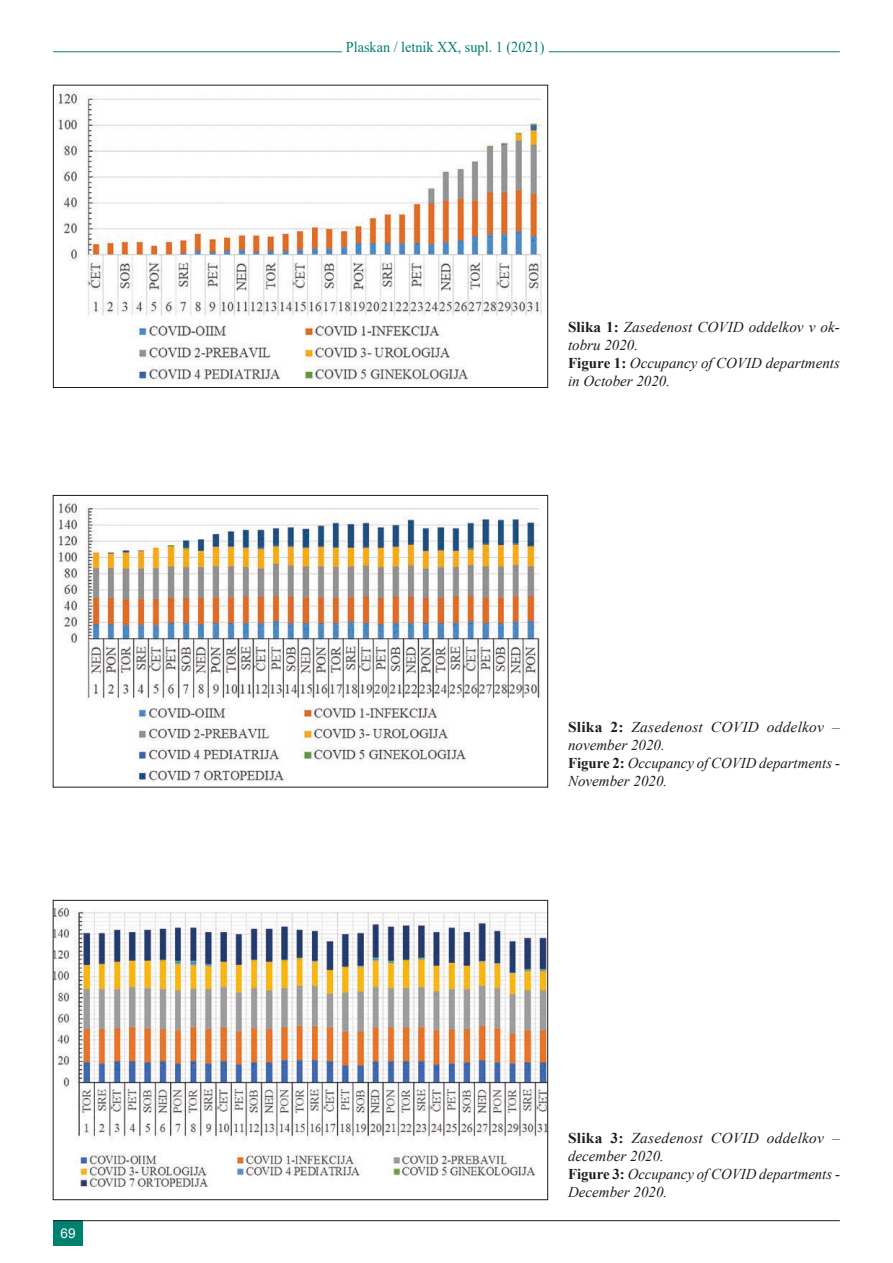
<style>
.page{position:relative;width:893px;height:1263px;background:#fff}
.page>*{position:absolute;margin:0;border:0;box-sizing:border-box;transform-origin:0 0}
.naslov_tabele_slike{font:italic 15px/18px "Times New Roman";color:#1d1d1b}
.t1{font:15px "Times New Roman";color:#00806e;scale:.95 1}
.t2{font:13.5px "Arial";color:#fff}
.s1{font-weight:700;font-style:normal}
</style>
<div class="page">
<img style="left:58px;top:90px;width:484px;height:293px">
<div style="left:53px;top:85px;width:495px;height:303px;border:1px solid #1d1d1b"></div>
<img style="left:58px;top:503px;width:482px;height:279px">
<div style="left:53px;top:495px;width:495px;height:292px;border:1px solid #1d1d1b"></div>
<img style="left:55px;top:904px;width:491px;height:283px">
<div style="left:53px;top:900px;width:495px;height:300px;border:1px solid #1d1d1b"></div>
<hr style="left:53px;top:52px;width:787px;height:1px;background:#00806e">
<div style="left:342px;top:31px;width:206px;height:26px;background:#fff"></div>
<div style="left:53px;top:1220px;width:30px;height:26px;background:#00806e"></div>
<hr style="left:53px;top:1220px;width:787px;height:1px;background:#1d1d1b">
<p class="t2" style="left:61px;top:1224px;width:17px">69</p>
<p class="t1" style="left:346px;top:36px;width:211px">Plaskan / letnik XX, supl. 1 (2021)</p>
<p class="naslov_tabele_slike" style="left:568px;top:318px;width:273px"><span class="s1">Slika 1:</span> Zasedenost COVID oddelkov v ok&shy;tobru 2020.</p>
<p class="naslov_tabele_slike" style="left:568px;top:354px;width:273px"><span class="s1">Figure 1:</span> Occupancy of COVID departments in October 2020.</p>
<p class="naslov_tabele_slike" style="left:568px;top:717px;width:273px"><span class="s1">Slika 2:</span> Zasedenost COVID oddelkov – november 2020.</p>
<p class="naslov_tabele_slike" style="left:568px;top:753px;width:273px"><span class="s1">Figure 2:</span> Occupancy of COVID departments -<br>November 2020.</p>
<p class="naslov_tabele_slike" style="left:568px;top:1129px;width:273px"><span class="s1">Slika 3:</span> Zasedenost COVID oddelkov – december 2020.</p>
<p class="naslov_tabele_slike" style="left:568px;top:1165px;width:273px"><span class="s1">Figure 3:</span> Occupancy of COVID departments -<br>December 2020.</p>
</div>
